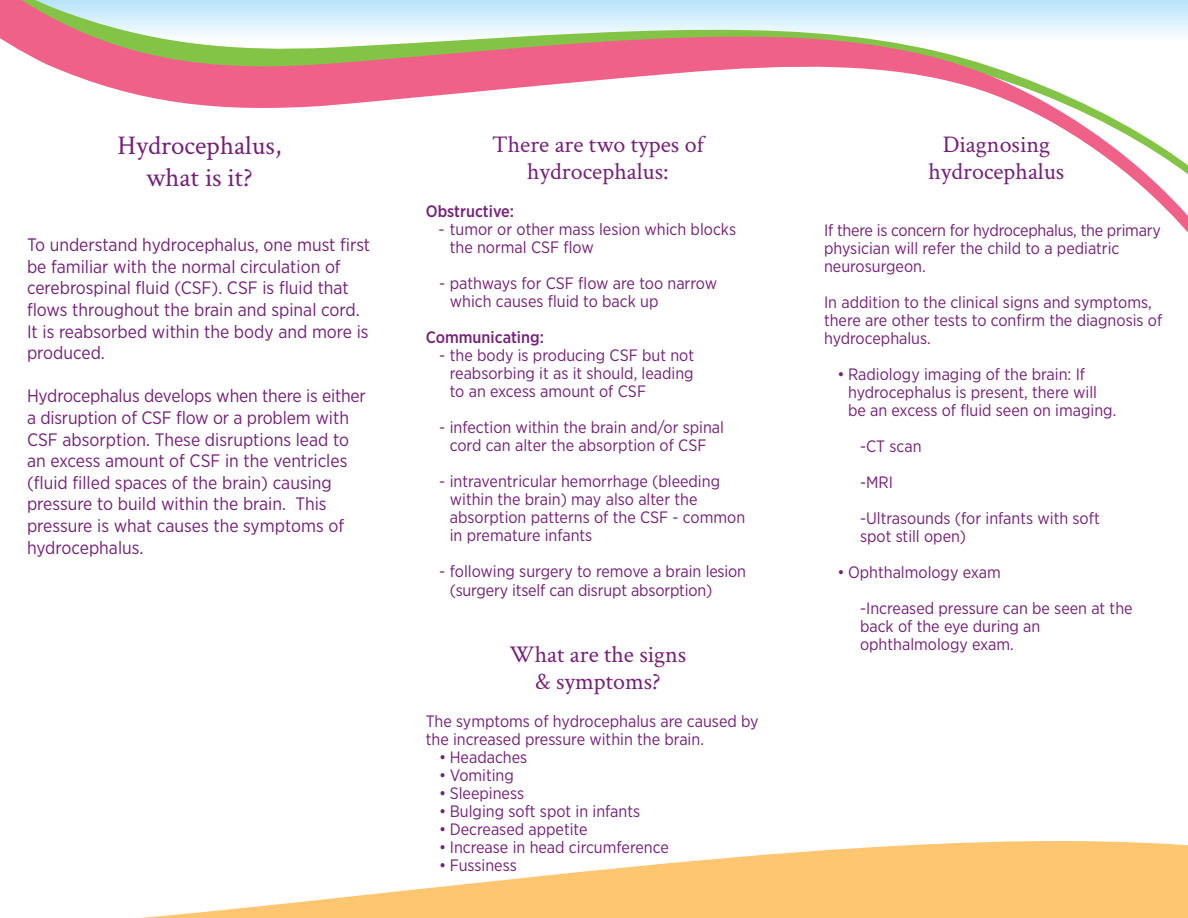
<style>
.page{position:relative;width:1188px;height:918px;background:#fff}
.page>*{position:absolute;margin:0;border:0;box-sizing:border-box;transform-origin:0 0}
.t1{font:27px/32.4px "Crimson Text";color:#771f7a;text-align:center}
.t2{font:24px "Crimson Text";color:#771f7a}
.t3{font:18px/21.6px "Gotham Narrow";color:#771f7a}
.t4{font:16.5px/18px "Gotham Narrow";color:#771f7a}
.t5{font:500 16.5px "Gotham Narrow";color:#771f7a}
</style>
<div class="page">
<svg style="left:0;top:0;width:1188px;height:233px"></svg>
<svg style="left:140px;top:841px;width:1048px;height:77px;fill:#fec670"></svg>
<p class="t1" style="left:117px;top:128px;width:165px">Hydrocephalus, what is it?</p>
<p class="t3" style="left:27px;top:234px;width:345px">To understand hydrocephalus, one must first be familiar with the normal circulation of cerebrospinal fluid (CSF). CSF is fluid that flows throughout the brain and spinal cord.<br>It is reabsorbed within the body and more is produced.</p>
<p class="t3" style="left:27px;top:385px;width:340px">Hydrocephalus develops when there is either a disruption of CSF flow or a problem with CSF absorption. These disruptions lead to an excess amount of CSF in the ventricles (fluid filled spaces of the brain) causing pressure to build within the brain. This pressure is what causes the symptoms of hydrocephalus.</p>
<p class="t2" style="left:492px;top:128px;width:213px">There are two types of</p>
<p class="t2" style="left:527px;top:155px;width:143px">hydrocephalus:</p>
<p class="t5" style="left:426px;top:201px;width:90px">Obstructive:</p>
<p class="t4" style="left:439px;top:220px;width:299px">- tumor or other mass lesion which blocks</p>
<p class="t4" style="left:450px;top:238px;width:146px">the normal CSF flow</p>
<p class="t4" style="left:450px;top:274px;width:269px;text-indent:-11px">- pathways for CSF flow are too narrow which causes fluid to back up</p>
<p class="t5" style="left:426px;top:327px;width:120px">Communicating:</p>
<p class="t4" style="left:439px;top:346px;width:256px">- the body is producing CSF but not</p>
<p class="t4" style="left:450px;top:364px;width:245px">reabsorbing it as it should, leading</p>
<p class="t4" style="left:450px;top:382px;width:198px">to an excess amount of CSF</p>
<p class="t4" style="left:439px;top:418px;width:286px">- infection within the brain and/or spinal</p>
<p class="t4" style="left:450px;top:436px;width:258px">cord can alter the absorption of CSF</p>
<p class="t4" style="left:450px;top:472px;width:272px;text-indent:-11px">- intraventricular hemorrhage (bleeding within the brain) may also alter the</p>
<p class="t4" style="left:450px;top:508px;width:297px">absorption patterns of the CSF - common in premature infants</p>
<p class="t4" style="left:439px;top:562px;width:308px">- following surgery to remove a brain lesion</p>
<p class="t4" style="left:450px;top:581px;width:264px">(surgery itself can disrupt absorption)</p>
<p class="t2" style="left:510px;top:638px;width:178px">What are the signs</p>
<p class="t2" style="left:535px;top:665px;width:127px">&amp; symptoms?</p>
<p class="t4" style="left:426px;top:712px;width:334px">The symptoms of hydrocephalus are caused by the increased pressure within the brain.</p>
<p class="t4" style="left:439px;top:748px;width:90px">• Headaches</p>
<p class="t4" style="left:439px;top:766px;width:76px">• Vomiting</p>
<p class="t4" style="left:439px;top:784px;width:86px">• Sleepiness</p>
<p class="t4" style="left:439px;top:802px;width:202px">• Bulging soft spot in infants</p>
<p class="t4" style="left:439px;top:820px;width:150px">• Decreased appetite</p>
<p class="t4" style="left:439px;top:838px;width:231px">• Increase in head circumference</p>
<p class="t4" style="left:439px;top:856px;width:79px">• Fussiness</p>
<p class="t2" style="left:943px;top:128px;width:109px">Diagnosing</p>
<p class="t2" style="left:929px;top:155px;width:137px">hydrocephalus</p>
<p class="t4" style="left:824px;top:221px;width:338px">If there is concern for hydrocephalus, the primary physician will refer the child to a pediatric</p>
<p class="t4" style="left:824px;top:257px;width:103px">neurosurgeon.</p>
<p class="t4" style="left:824px;top:293px;width:340px">In addition to the clinical signs and symptoms, there are other tests to confirm the diagnosis of hydrocephalus.</p>
<p class="t4" style="left:848px;top:365px;width:251px;text-indent:-11px">• Radiology imaging of the brain: If hydrocephalus is present, there will</p>
<p class="t4" style="left:848px;top:401px;width:270px">be an excess of fluid seen on imaging.</p>
<p class="t4" style="left:860px;top:437px;width:63px">-CT scan</p>
<p class="t4" style="left:860px;top:473px;width:34px">-MRI</p>
<p class="t4" style="left:860px;top:509px;width:241px">-Ultrasounds (for infants with soft</p>
<p class="t4" style="left:860px;top:527px;width:108px">spot still open)</p>
<p class="t4" style="left:838px;top:563px;width:165px">• Ophthalmology exam</p>
<p class="t4" style="left:860px;top:599px;width:274px">-Increased pressure can be seen at the</p>
<p class="t4" style="left:860px;top:617px;width:182px">back of the eye during an</p>
<p class="t4" style="left:860px;top:635px;width:155px">ophthalmology exam.</p>
</div>
